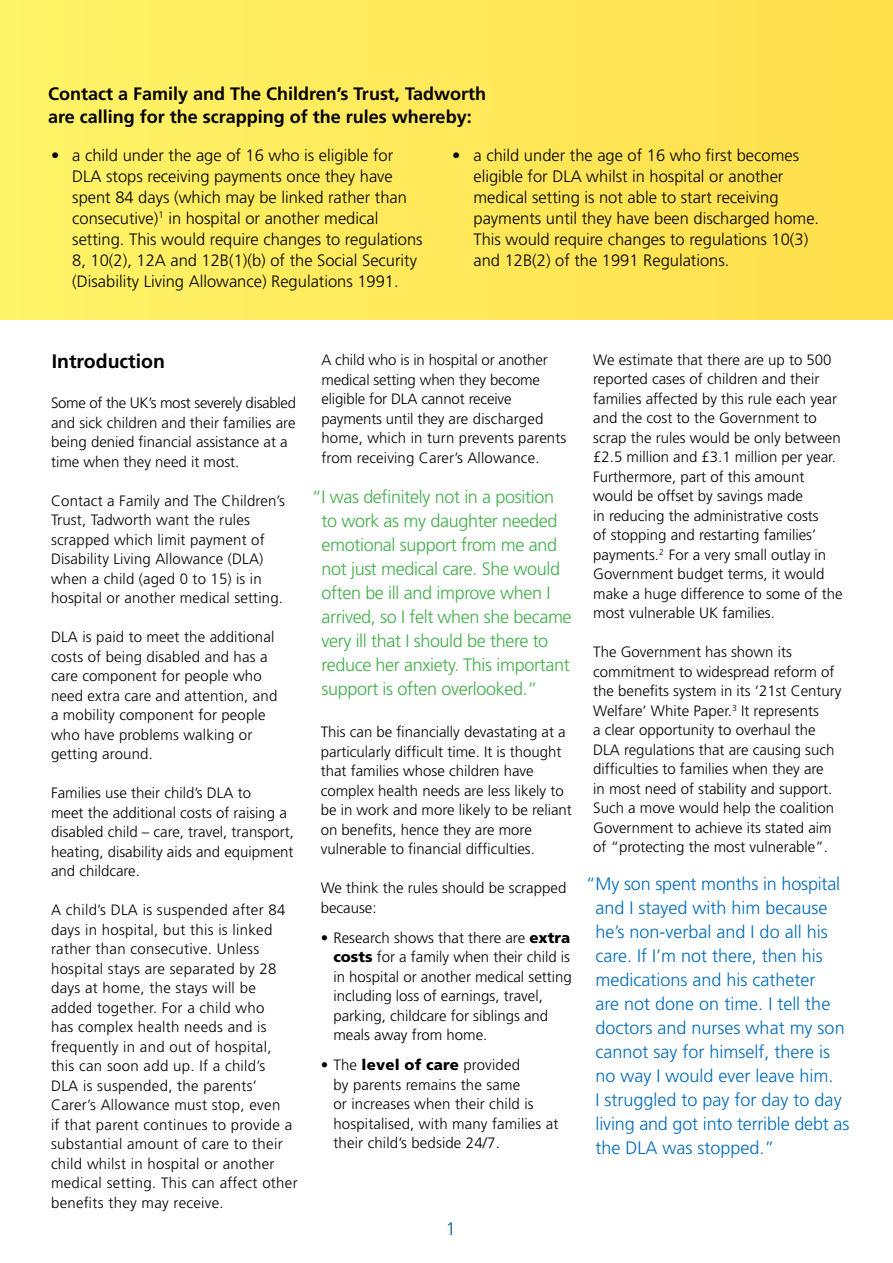
<style>
.page{position:relative;width:893px;height:1263px;background:#fff}
.page>*{position:absolute;margin:0;border:0;box-sizing:border-box;transform-origin:0 0}
.t1{font:700 19.5px "Frutiger";color:#000}
.t2{font:300 18px/24px "Frutiger";color:#006cb7}
.t3{font:300 18px/24px "Frutiger";letter-spacing:-.02em;color:#41ad49}
.t4{font:700 18px/22.5px "Frutiger";color:#000}
.t5{font:300 18px "Frutiger";color:#005695}
.t6{font:300 16.5px/21px "Frutiger";color:#000}
.t7{font:300 15px/19.5px "Frutiger";color:#000}
.t8{font:300 15px/19.5px "Frutiger";letter-spacing:.02em;color:#000}
.s1{font-weight:900}
</style>
<div class="page">
<div style="left:0;top:0;width:893px;height:319px;background:linear-gradient(to right,#fff468,#ffde4c)"></div>
<p class="t4" style="left:48px;top:83px;width:439px">Contact a Family and The Children’s Trust, Tadworth are calling for the scrapping of the rules whereby:</p>
<p class="t6" style="left:72px;top:144px;width:352px;text-indent:-21px">• a child under the age of 16 who is eligible for DLA stops receiving payments once they have spent 84 days (which may be linked rather than consecutive)<sup>1</sup> in hospital or another medical setting. This would require changes to regulations 8, 10(2), 12A and 12B(1)(b) of the Social Security (Disability Living Allowance) Regulations 1991.</p>
<p class="t6" style="left:474px;top:144px;width:347px;text-indent:-21px">• a child under the age of 16 who first becomes eligible for DLA whilst in hospital or another medical setting is not able to start receiving payments until they have been discharged home.<br>This would require changes to regulations 10(3) and 12B(2) of the 1991 Regulations.</p>
<h1 class="t1" style="left:52px;top:350px;width:115px">Introduction</h1>
<p class="t7" style="left:593px;top:350px;width:251px">We estimate that there are up to 500 reported cases of children and their families affected by this rule each year and the cost to the Government to scrap the rules would be only between £2.5 million and £3.1 million per year.<br>Furthermore, part of this amount would be offset by savings made<br>in reducing the administrative costs<br>of stopping and restarting families’ payments.<sup>2</sup> For a very small outlay in Government budget terms, it would make a huge difference to some of the most vulnerable UK families.</p>
<p class="t7" style="left:593px;top:642px;width:250px">The Government has shown its commitment to widespread reform of the benefits system in its ‘21st Century Welfare’ White Paper.<sup>3</sup> It represents<br>a clear opportunity to overhaul the DLA regulations that are causing such difficulties to families when they are<br>in most need of stability and support.<br>Such a move would help the coalition Government to achieve its stated aim of “protecting the most vulnerable”.</p>
<p class="t7" style="left:321px;top:350px;width:247px">A child who is in hospital or another medical setting when they become eligible for DLA cannot receive payments until they are discharged home, which in turn prevents parents from receiving Carer’s Allowance.</p>
<p class="t7" style="left:51px;top:393px;width:247px">Some of the UK’s most severely disabled and sick children and their families are being denied financial assistance at a time when they need it most.</p>
<p class="t7" style="left:51px;top:491px;width:236px">Contact a Family and The Children’s Trust, Tadworth want the rules scrapped which limit payment of Disability Living Allowance (DLA) when a child (aged 0 to 15) is in hospital or another medical setting.</p>
<p class="t7" style="left:51px;top:627px;width:228px">DLA is paid to meet the additional costs of being disabled and has a care component for people who need extra care and attention, and a mobility component for people who have problems walking or getting around.</p>
<p class="t7" style="left:51px;top:783px;width:245px">Families use their child’s DLA to<br>meet the additional costs of raising a disabled child – care, travel, transport, heating, disability aids and equipment and childcare.</p>
<p class="t8" style="left:51px;top:900px;width:248px">A child’s DLA is suspended after 84 days in hospital, but this is linked rather than consecutive. Unless hospital stays are separated by 28 days at home, the stays will be added together. For a child who<br>has complex health needs and is frequently in and out of hospital, this can soon add up. If a child’s<br>DLA is suspended, the parents’ Carer’s Allowance must stop, even<br>if that parent continues to provide a substantial amount of care to their child whilst in hospital or another medical setting. This can affect other benefits they may receive.</p>
<p class="t3" style="left:321px;top:485px;width:252px;text-indent:-10px">“ I was definitely not in a position to work as my daughter needed emotional support from me and not just medical care. She would often be ill and improve when I arrived, so I felt when she became very ill that I should be there to reduce her anxiety. This important support is often overlooked.”</p>
<p class="t7" style="left:321px;top:722px;width:253px">This can be financially devastating at a particularly difficult time. It is thought that families whose children have complex health needs are less likely to be in work and more likely to be reliant on benefits, hence they are more vulnerable to financial difficulties.</p>
<p class="t7" style="left:321px;top:878px;width:247px">We think the rules should be scrapped because:</p>
<p class="t7" style="left:333px;top:928px;width:240px;text-indent:-13px">• Research shows that there are <span class="s1">extra costs</span> for a family when their child is in hospital or another medical setting including loss of earnings, travel, parking, childcare for siblings and meals away from home.</p>
<p class="t7" style="left:333px;top:1055px;width:227px;text-indent:-13px">• The <span class="s1">level of care</span> provided<br>by parents remains the same<br>or increases when their child is hospitalised, with many families at their child’s bedside 24/7.</p>
<p class="t2" style="left:596px;top:871px;width:255px;text-indent:-10px">“ My son spent months in hospital and I stayed with him because he’s non-verbal and I do all his care. If I’m not there, then his medications and his catheter<br>are not done on time. I tell the doctors and nurses what my son cannot say for himself, there is no way I would ever leave him.<br>I struggled to pay for day to day living and got into terrible debt as the DLA was stopped.”</p>
<p class="t5" style="left:446px;top:1219px;width:12px">1</p>
</div>
